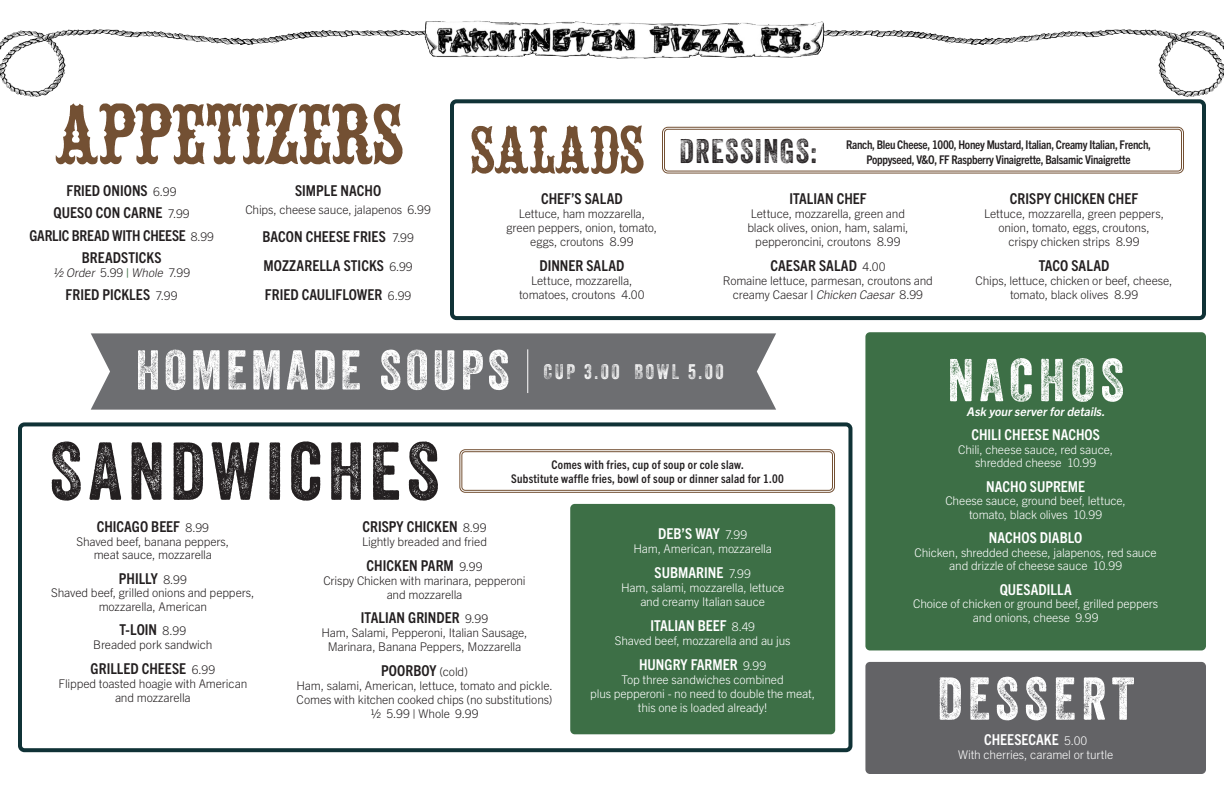
<style>
.page{position:relative;width:1224px;height:792px;background:#fff}
.page>*{position:absolute;margin:0;border:0;box-sizing:border-box;transform-origin:0 0}
.t1{font:80.6px "White Vinegar";letter-spacing:-.03em;color:#735033}
.t2{font:79.2px "Veneer Two";letter-spacing:.075em;color:#231f20}
.t3{font:64px "White Vinegar";letter-spacing:-.02em;color:#735033}
.t4{font:58.5px "Veneer Two";letter-spacing:.095em;color:#fff}
.t5{font:54.2px "Veneer Two";letter-spacing:.075em;color:#fff}
.t6{font:33.2px "Veneer Three";letter-spacing:.045em;color:#231f20}
.t7{font:20.4px "Veneer Three";letter-spacing:.125em;color:#fff}
.t8{font:700 condensed 15px/22.3px "Trade Gothic Next LT Pro";color:#231f20;text-align:center}
.t9{font:700 condensed 15px "Trade Gothic Next LT Pro";color:#fff}
.t10{font:300 12px/14px "Trade Gothic Next LT Pro";letter-spacing:-.015em;color:#231f20;text-align:center}
.t11{font:300 12px/13.5px "Trade Gothic Next LT Pro";letter-spacing:-.01em;color:#fff;text-align:center}
.t12{font:700 condensed 12px/14.4px "Trade Gothic Next LT Pro";letter-spacing:-.02em;color:#231f20;text-align:center}
.t13{font:700 condensed 12px/14.4px "Trade Gothic Next LT Pro";letter-spacing:.02em;color:#231f20;text-align:center}
.t14{font:italic 700 12px "Trade Gothic Next LT Pro";color:#fff}
.t15{font:italic 300 12px "Trade Gothic Next LT Pro";color:#231f20}
.s1{font-weight:300;font-stretch:normal;font-size:12px}
.s2{font-style:normal}
.s3{font-weight:700;font-style:normal;color:#3d6f46}
.s4{font-weight:700}
.s5{font-style:italic}
</style>
<div class="page">
<div style="left:450px;top:99px;width:756px;height:221px;border:4px solid #103236;border-radius:4px"></div>
<div style="left:18px;top:422px;width:834px;height:330px;border:4px solid #103236;border-radius:4px"></div>
<div style="left:91px;top:333px;width:685px;height:77px;background:#6d6e71"></div>
<div style="left:662px;top:127px;width:522px;height:47px;border:1px solid #735033;border-radius:6px"></div>
<div style="left:664px;top:129px;width:518px;height:43px;border:1px solid #735033;border-radius:4px"></div>
<div style="left:459px;top:449px;width:376px;height:44px;border:1px solid #735033;border-radius:6px"></div>
<div style="left:461px;top:451px;width:372px;height:40px;border:1px solid #735033;border-radius:3px"></div>
<div style="left:570px;top:504px;width:265px;height:230px;background:#3d6f46;border-radius:4px"></div>
<hr style="left:527px;top:349px;width:1px;height:44px;background:#fff">
<div style="left:865px;top:332px;width:341px;height:318px;background:#3d6f46;border-radius:4px"></div>
<div style="left:865px;top:662px;width:341px;height:112px;background:#636366;border-radius:4px"></div>
<img style="left:893px;top:29px;width:228px;height:11px">
<img style="left:0;top:29px;width:99px;height:68px">
<img style="left:425px;top:21px;width:400px;height:38px">
<h1 class="t1" style="left:56px;top:85px;width:350px">APPETIZERS</h1>
<p class="t8" style="left:29px;top:179px;width:186px">FRIED ONIONS <span class="s1">6.99<br></span>QUESO CON CARNE <span class="s1">7.99<br></span>GARLIC BREAD WITH CHEESE <span class="s1">8.99<br></span>BREADSTICKS</p>
<p class="t15" style="left:53px;top:265px;width:139px">½ Order <span class="s2">5 . 9 9</span> <span class="s3">|</span> Whole <span class="s2">7. 9 9</span></p>
<p class="t8" style="left:66px;top:282px;width:113px">FRIED PICKLES <span class="s1">7.99</span></p>
<p class="t8" style="left:295px;top:179px;width:87px">SIMPLE NACHO</p>
<p class="t10" style="left:245px;top:202px;width:187px">Chips, cheese sauce, jalapenos 6.99</p>
<p class="t8" style="left:262px;top:222px;width:153px;line-height:28.6px;text-align:justify">BACON CHEESE FRIES <span class="s1">7.99<br></span>MOZZARELLA STICKS <span class="s1">6.99<br></span>FRIED CAULIFLOWER <span class="s1">6.99</span></p>
<h3 class="t3" style="left:470px;top:110px;width:176px">SALADS</h3>
<p class="t8" style="left:541px;top:187px;width:83px">CHEF’S SALAD</p>
<p class="t10" style="left:507px;top:206px;width:152px">Lettuce, ham mozzarella, green peppers, onion, tomato, eggs, croutons 8.99</p>
<p class="t8" style="left:539px;top:254px;width:87px">DINNER SALAD</p>
<p class="t10" style="left:519px;top:273px;width:127px">Lettuce, mozzarella, tomatoes, croutons 4.00</p>
<h3 class="t6" style="left:680px;top:130px;width:139px">DRESSINGS:</h3>
<p class="t12" style="left:846px;top:137px;width:307px">Ranch, Bleu Cheese, 1000, Honey Mustard, Italian, Creamy Italian, French,<br>Poppyseed, V&amp;O, FF Raspberry Vinaigrette, Balsamic Vinaigrette</p>
<p class="t8" style="left:789px;top:187px;width:79px">ITALIAN CHEF</p>
<p class="t10" style="left:747px;top:206px;width:163px">Lettuce, mozzarella, green and black olives, onion, ham, salami, pepperoncini, croutons 8.99</p>
<p class="t8" style="left:770px;top:254px;width:117px">CAESAR SALAD <span class="s1">4.00</span></p>
<p class="t10" style="left:723px;top:273px;width:212px">Romaine lettuce, parmesan, croutons and creamy Caesar <span class="s4">|</span> <span class="s5">Chicken Caesar</span> 8.99</p>
<p class="t8" style="left:1010px;top:187px;width:130px">CRISPY CHICKEN CHEF</p>
<p class="t10" style="left:984px;top:206px;width:182px">Lettuce, mozzarella, green peppers, onion, tomato, eggs, croutons, crispy chicken strips 8.99</p>
<p class="t8" style="left:1039px;top:254px;width:72px">TACO SALAD</p>
<p class="t10" style="left:976px;top:273px;width:198px">Chips, lettuce, chicken or beef, cheese, tomato, black olives 8.99</p>
<h3 class="t5" style="left:136px;top:337px;width:375px">HOMEMADE SOUPS</h3>
<h3 class="t7" style="left:544px;top:359px;width:181px">CUP 3.00 BOWL 5.00</h3>
<h2 class="t2" style="left:50px;top:423px;width:391px">SANDWICHES</h2>
<p class="t13" style="left:511px;top:456px;width:274px">Comes with fries, cup of soup or cole slaw.<br>Substitute waffle fries, bowl of soup or dinner salad for 1.00</p>
<p class="t8" style="left:97px;top:515px;width:114px">CHICAGO BEEF <span class="s1">8.99</span></p>
<p class="t10" style="left:77px;top:534px;width:154px;line-height:13.5px">Shaved beef, banana peppers, meat sauce, mozzarella</p>
<p class="t8" style="left:119px;top:566px;width:70px">PHILLY <span class="s1">8.99</span></p>
<p class="t10" style="left:51px;top:585px;width:205px;line-height:13.5px">Shaved beef, grilled onions and peppers, mozzarella, American</p>
<p class="t8" style="left:120px;top:618px;width:68px">T-LOIN <span class="s1">8.99</span></p>
<p class="t10" style="left:93px;top:637px;width:121px">Breaded pork sandwich</p>
<p class="t8" style="left:91px;top:656px;width:126px">GRILLED CHEESE <span class="s1">6.99</span></p>
<p class="t10" style="left:59px;top:676px;width:190px">Flipped toasted hoagie with American and mozzarella</p>
<p class="t8" style="left:362px;top:515px;width:126px">CRISPY CHICKEN <span class="s1">8.99</span></p>
<p class="t10" style="left:362px;top:534px;width:126px">Lightly breaded and fried</p>
<p class="t8" style="left:367px;top:554px;width:117px">CHICKEN PARM <span class="s1">9.99</span></p>
<p class="t10" style="left:323px;top:573px;width:204px">Crispy Chicken with marinara, pepperoni and mozzarella</p>
<p class="t8" style="left:361px;top:606px;width:129px">ITALIAN GRINDER <span class="s1">9.99</span></p>
<p class="t10" style="left:322px;top:625px;width:208px">Ham, Salami, Pepperoni, Italian Sausage,<br>Marinara, Banana Peppers, Mozzarella</p>
<p class="t8" style="left:381px;top:659px;width:88px">POORBOY <span class="s1">(cold)</span></p>
<p class="t10" style="left:296px;top:678px;width:258px">Ham, salami, American, lettuce, tomato and pickle.<br>Comes with kitchen cooked chips (no substitutions) ½ 5.99 | Whole 9.99</p>
<p class="t9" style="left:658px;top:523px;width:90px">DEB’S WAY <span class="s1">7.99</span></p>
<p class="t11" style="left:633px;top:541px;width:140px">Ham, American, mozzarella</p>
<p class="t9" style="left:655px;top:562px;width:98px">SUBMARINE <span class="s1">7.99</span></p>
<p class="t11" style="left:621px;top:580px;width:165px;line-height:14px">Ham, salami, mozzarella, lettuce and creamy Italian sauce</p>
<p class="t9" style="left:650px;top:615px;width:106px">ITALIAN BEEF <span class="s1">8.49</span></p>
<p class="t11" style="left:615px;top:633px;width:177px">Shaved beef, mozzarella and au jus</p>
<p class="t9" style="left:639px;top:654px;width:129px">HUNGRY FARMER <span class="s1">9.99</span></p>
<p class="t11" style="left:590px;top:672px;width:227px;line-height:14px">Top three sandwiches combined<br>plus pepperoni - no need to double the meat, this one is loaded already!</p>
<h3 class="t4" style="left:947px;top:344px;width:178px">NACHOS</h3>
<p class="t14" style="left:966px;top:403px;width:143px">Ask yourserverfordetails.</p>
<p class="t9" style="left:971px;top:424px;width:130px">CHILI CHEESE NACHOS</p>
<p class="t11" style="left:958px;top:442px;width:156px">Chili, cheese sauce, red sauce, shredded cheese 10.99</p>
<p class="t9" style="left:986px;top:476px;width:101px">NACHO SUPREME</p>
<p class="t11" style="left:945px;top:493px;width:182px">Cheese sauce, ground beef, lettuce, tomato, black olives 10.99</p>
<p class="t9" style="left:989px;top:527px;width:95px">NACHOS DIABLO</p>
<p class="t11" style="left:915px;top:545px;width:240px">Chicken, shredded cheese, jalapenos, red sauce️ and drizzle of cheese sauce 10.99</p>
<p class="t9" style="left:1000px;top:579px;width:74px">QUESADILLA</p>
<p class="t11" style="left:913px;top:596px;width:247px">Choice of chicken or ground beef, grilled peppers and onions, cheese 9.99</p>
<h3 class="t4" style="left:937px;top:663px;width:199px">DESSERT</h3>
<p class="t9" style="left:984px;top:729px;width:105px">CHEESECAKE <span class="s1">5.00</span></p>
<p class="t11" style="left:958px;top:747px;width:157px">With cherries, caramel or turtle</p>
</div>
